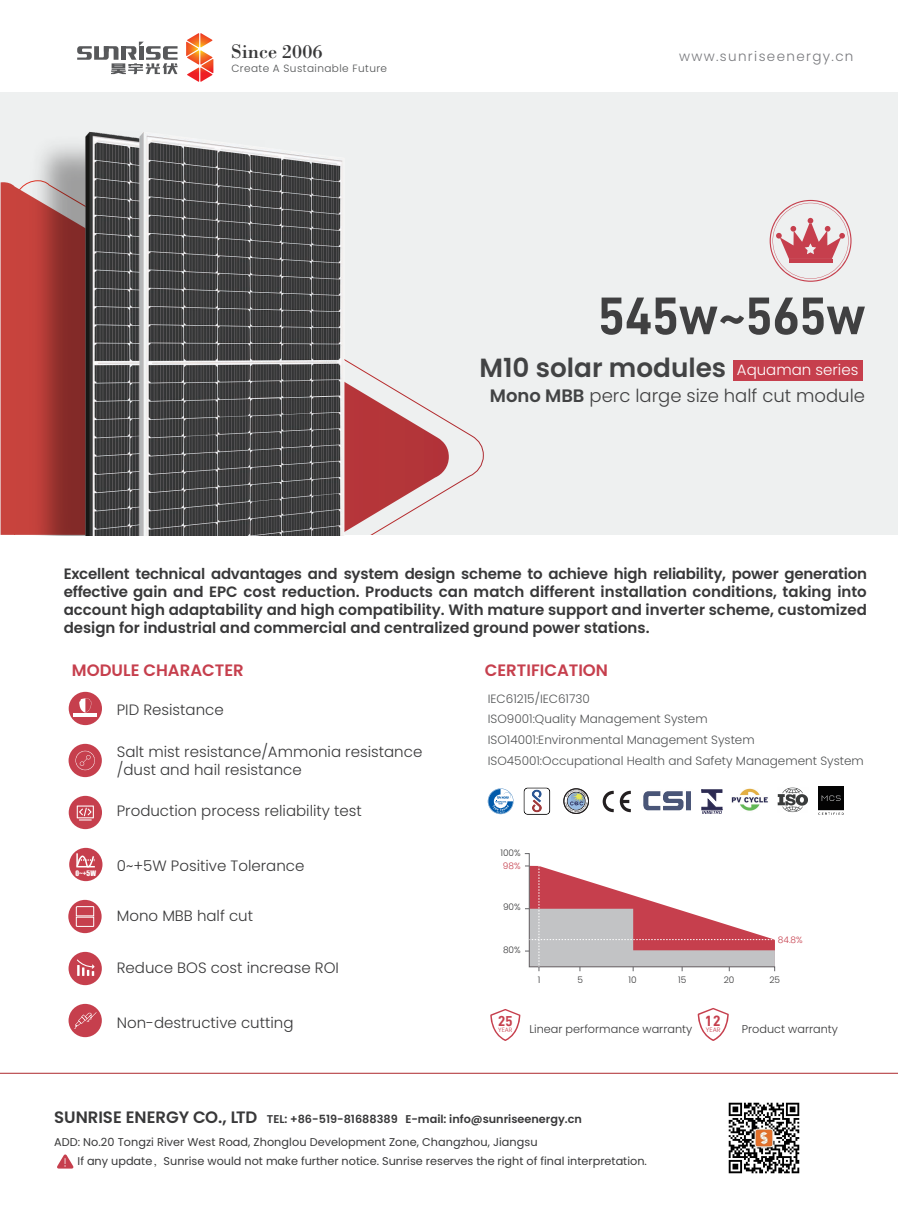
<style>
.page{position:relative;width:898px;height:1217px;background:#fff}
.page>*{position:absolute;margin:0;border:0;box-sizing:border-box;transform-origin:0 0}
.t1{font:53.1px "D DIN Bold";color:#404041}
.t2{font:600 26.25px "Poppins";color:#424344}
.t3{font:20.25px "Bodoni Std";color:#383839}
.t4{font:300 18px "Poppins";color:#404041}
.t5{font:600 16.5px "Poppins";color:#c63f4d}
.t6{font:600 15px/18px "Poppins";color:#383839;text-align:justify}
.t7{font:300 15px/18px "Poppins";color:#383839}
.t8{font:300 15px "Poppins";color:#fff}
.t9{font:14.85px "D DIN Bold";color:#c63f4d}
.t10{font:14.4px "D DIN Bold";color:#c63f4d}
.t11{font:300 13.5px "Poppins";letter-spacing:.1em;color:#797a7e}
.t12{font:300 12px/20.5px "Poppins";color:#515354}
.t13{font:11.25px/18.8px "Poppins";color:#383839}
.t14{font:600 11.25px "Poppins";color:#383839}
.t15{font:300 11.25px "Poppins";color:#383839}
.t16{font:300 10.5px "Poppins";letter-spacing:.04em;color:#515354}
.t17{font:300 9px "Poppins";color:#383839}
.t18{font:300 9px "Poppins";color:#c63f4d}
.t19{font:6.9px "Impact";color:#fff}
.t20{font:300 6.45px "Poppins";color:#c63f4d}
.t21{font:300 6.15px "Poppins";color:#c63f4d}
.s1{font-weight:600;color:#424344}
.s2{font-size:16.5px}
.s3{font-family:"Adobe Song Std";font-weight:300}
</style>
<div class="page">
<img style="left:818px;top:786px;width:24px;height:29px">
<svg style="left:57px;top:1154px;width:17px;height:14px"></svg>
<svg style="left:524px;top:853px;width:250px;height:118px"></svg>
<svg style="left:490px;top:1009px;width:30px;height:31px"></svg>
<svg style="left:697px;top:1008px;width:31px;height:32px"></svg>
<svg style="left:565px;top:789px;width:22px;height:23px"></svg>
<div style="left:563px;top:788px;width:25px;height:25px;border:1px solid #231f20;border-radius:50%"></div>
<svg style="left:487px;top:788px;width:26px;height:25px"></svg>
<svg style="left:602px;top:790px;width:11px;height:22px"></svg>
<svg style="left:619px;top:790px;width:11px;height:22px"></svg>
<svg style="left:701px;top:789px;width:20px;height:24px"></svg>
<img style="left:731px;top:788px;width:37px;height:23px">
<img style="left:643px;top:791px;width:48px;height:20px">
<img style="left:523px;top:787px;width:28px;height:28px">
<img style="left:777px;top:787px;width:30px;height:26px">
<svg style="left:186px;top:33px;width:27px;height:49px"></svg>
<svg style="left:77px;top:42px;width:100px;height:32px"></svg>
<div style="left:0;top:92px;width:897px;height:443px;background:#eef0f0"></div>
<svg style="left:69px;top:691px;width:33px;height:34px"></svg>
<hr style="left:73px;top:713px;width:24px;height:3px;background:#fff">
<svg style="left:73px;top:698px;width:24px;height:15px"></svg>
<div style="left:69px;top:847px;width:33px;height:33px;background:#c63f4d;border-radius:50%"></div>
<svg style="left:76px;top:851px;width:20px;height:17px"></svg>
<svg style="left:68px;top:899px;width:34px;height:33px"></svg>
<svg style="left:76px;top:905px;width:18px;height:21px"></svg>
<div style="left:69px;top:795px;width:33px;height:34px;background:#c63f4d;border-radius:50%"></div>
<svg style="left:77px;top:805px;width:17px;height:15px"></svg>
<div style="left:68px;top:743px;width:34px;height:34px;background:#c63f4d;border-radius:50%"></div>
<svg style="left:75px;top:750px;width:20px;height:20px"></svg>
<div style="left:68px;top:951px;width:34px;height:33px;background:#c63f4d;border-radius:50%"></div>
<svg style="left:77px;top:959px;width:18px;height:16px"></svg>
<img style="left:728px;top:1102px;width:72px;height:72px">
<div style="left:1px;top:182px;width:21px;height:352px;background:#c8433d"></div>
<img style="left:22px;top:146px;width:50px;height:389px">
<hr style="left:0;top:1072px;width:897px;height:1px;background:#ad292e">
<img style="left:72px;top:131px;width:54px;height:404px">
<img style="left:126px;top:132px;width:329px;height:403px">
<div style="left:68px;top:1003px;width:34px;height:33px;background:#c63f4d;border-radius:50%"></div>
<svg style="left:75px;top:1012px;width:21px;height:16px"></svg>
<div style="left:732px;top:359px;width:130px;height:21px;background:#c63f4d"></div>
<svg style="left:769px;top:200px;width:82px;height:82px"></svg>
<h3 class="t3" style="left:231px;top:39px;width:93px">Since 2006</h3>
<p class="t11" style="left:678px;top:49px;width:176px">www.sunriseenergy.cn</p>
<p class="t16" style="left:231px;top:62px;width:157px">Create A Sustainable Future</p>
<h1 class="t1" style="left:598px;top:286px;width:268px">545w~565w</h1>
<p class="t8" style="left:736px;top:360px;width:123px">Aquaman series</p>
<h2 class="t2" style="left:479px;top:353px;width:248px">M10 solar modules</h2>
<p class="t4" style="left:489px;top:385px;width:376px"><span class="s1">Mono MBB</span> perc large size half cut module</p>
<p class="t6" style="left:64px;top:564px;width:804px">Excellent technical advantages and system design scheme to achieve high reliability, power generation effective gain and EPC cost reduction. Products can match different installation conditions, taking into account high adaptability and high compatibility. With mature support and inverter scheme, customized design for industrial and commercial and centralized ground power stations.</p>
<p class="t5" style="left:72px;top:660px;width:173px">MODULE CHARACTER</p>
<p class="t7" style="left:117px;top:700px;width:108px">PID Resistance</p>
<p class="t19" style="left:75px;top:867px;width:22px">0~+5W</p>
<p class="t7" style="left:117px;top:742px;width:307px">Salt mist resistance/Ammonia resistance /dust and hail resistance</p>
<p class="t7" style="left:117px;top:801px;width:246px">Production process reliability test</p>
<p class="t7" style="left:117px;top:856px;width:189px">0~+5W Positive Tolerance</p>
<p class="t7" style="left:117px;top:906px;width:138px">Mono MBB half cut</p>
<p class="t7" style="left:117px;top:958px;width:223px">Reduce BOS cost increase ROI</p>
<p class="t7" style="left:117px;top:1013px;width:178px">Non-destructive cutting</p>
<p class="t5" style="left:484px;top:660px;width:125px">CERTIFICATION</p>
<p class="t12" style="left:487px;top:688px;width:377px">IEC61215/IEC61730<br>ISO9001:Quality Management System<br>ISO14001:Environmental Management System ISO45001:Occupational Health and Safety Management System</p>
<p class="t17" style="left:500px;top:847px;width:22px">100%</p>
<p class="t18" style="left:502px;top:860px;width:19px">98%</p>
<p class="t17" style="left:503px;top:901px;width:19px">90%</p>
<p class="t17" style="left:503px;top:944px;width:19px">80%</p>
<p class="t18" style="left:777px;top:934px;width:26px">84.8%</p>
<p class="t17" style="left:537px;top:974px;width:4px">1</p>
<p class="t17" style="left:577px;top:974px;width:7px">5</p>
<p class="t17" style="left:628px;top:974px;width:10px">10</p>
<p class="t17" style="left:677px;top:974px;width:10px">15</p>
<p class="t17" style="left:723px;top:974px;width:12px">20</p>
<p class="t17" style="left:769px;top:974px;width:12px">25</p>
<p class="t10" style="left:498px;top:1012px;width:16px">25</p>
<p class="t21" style="left:498px;top:1026px;width:16px">YEAR</p>
<p class="t9" style="left:705px;top:1011px;width:16px">12</p>
<p class="t20" style="left:705px;top:1025px;width:16px">YEAR</p>
<p class="t15" style="left:529px;top:1022px;width:164px">Linear performance warranty</p>
<p class="t15" style="left:741px;top:1022px;width:98px">Product warranty</p>
<p class="t14" style="left:54px;top:1112px;width:529px"><span class="s2">SUNRISE ENERGY CO., LTD</span> TEL: +86-519-81688389 E-mail: info@sunriseenergy.cn</p>
<p class="t13" style="left:77px;top:1132px;width:570px;text-indent:-23px">ADD: No.20 Tongzi River West Road, Zhonglou Development Zone, Changzhou, Jiangsu<br>If any update<span class="s3">，</span>Sunrise would not make further notice. Sunrise reserves the right of final interpretation.</p>
</div>
